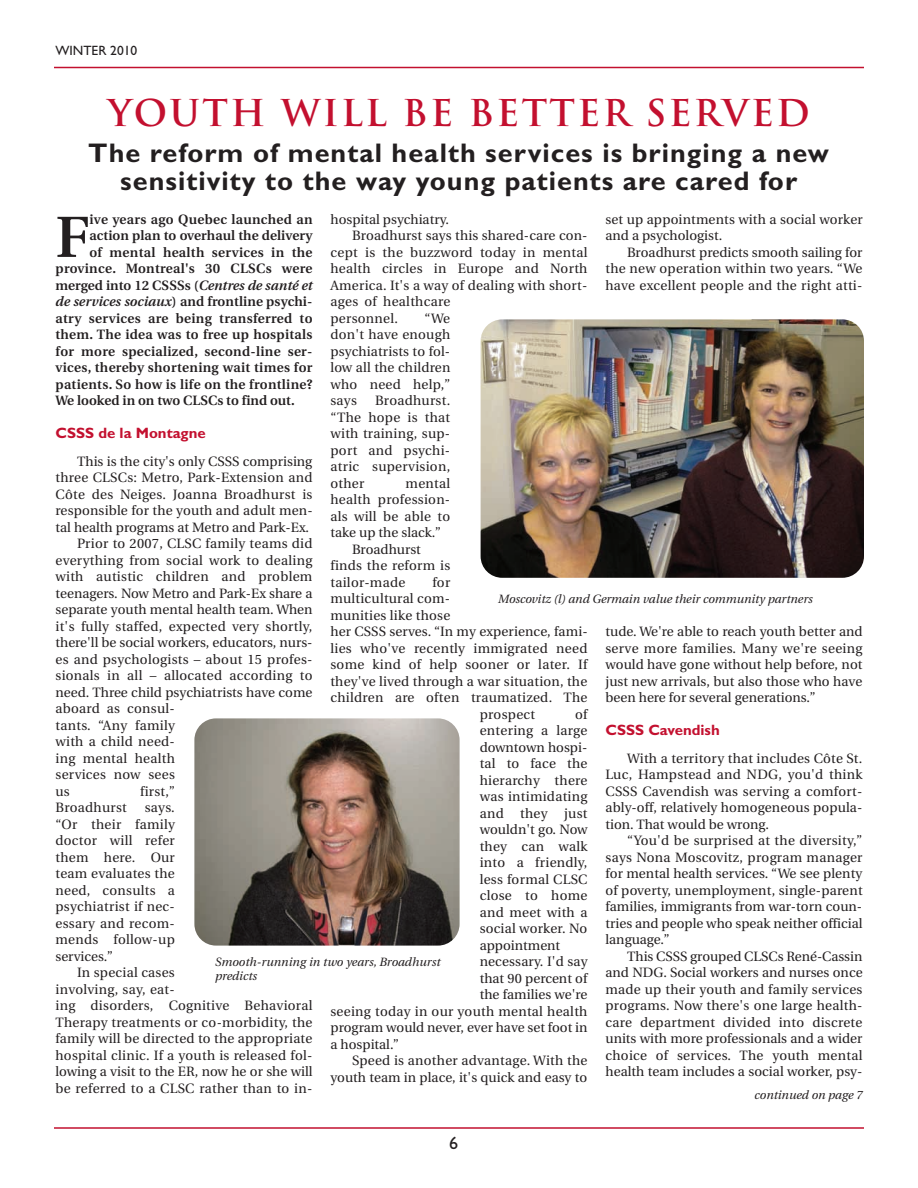
<style>
.page{position:relative;width:918px;height:1188px;background:#fff}
.page>*{position:absolute;margin:0;border:0;box-sizing:border-box;transform-origin:0 0}
.t1{font:600 57.9px "Utopia";color:#231f20}
.t2{font:700 36px "Trajan";letter-spacing:.065em;color:#c3102f}
.t3{font:700 27px/28.5px "Gill Sans";letter-spacing:.04em;color:#231f20;text-align:center}
.t4{font:18px "Gill Sans";color:#231f20}
.t5{font:700 15px "Gill Sans";color:#c3102f}
.t6{font:13.5px/16.5px "Utopia";letter-spacing:.02em;color:#231f20;text-align:justify}
.t7{font:13.5px "Utopia";color:#231f20}
.t8{font:600 13.5px "Utopia";letter-spacing:.02em;color:#231f20}
.t9{font:600 13.5px "Utopia";color:#231f20}
.t10{font:13.5px "Gill Sans";color:#231f20}
.t11{font:italic 12px/13.5px "Utopia";color:#231f20}
.s1{font-style:italic}
</style>
<div class="page">
<hr style="left:54px;top:67px;width:810px;height:1px;background:#c3102f">
<hr style="left:54px;top:1127px;width:810px;height:2px;background:#c3102f">
<img style="left:194px;top:718px;width:266px;height:228px">
<img style="left:481px;top:319px;width:383px;height:259px">
<p class="t10" style="left:56px;top:43px;width:83px">WINTER 2010</p>
<h2 class="t2" style="left:108px;top:92px;width:703px">YOUTH WILL BE BETTER SERVED</h2>
<h3 class="t3" style="left:88px;top:141px;width:742px">The reform of mental health services is bringing a new sensitivity to the way young patients are cared for</h3>
<p class="t6" style="left:605px;top:212px;width:259px">set up appointments with a social worker and a psychologist.</p>
<p class="t6" style="left:605px;top:245px;width:259px;text-indent:22px">Broadhurst predicts smooth sailing for the new operation within two years. “We have excellent people and the right atti-</p>
<p class="t7" style="left:330px;top:214px;width:120px">hospital psychiatry.</p>
<p class="t6" style="left:352px;top:229px;width:237px">Broadhurst says this shared-care con-</p>
<p class="t6" style="left:330px;top:245px;width:258px">cept is the buzzword today in mental</p>
<p class="t6" style="left:330px;top:262px;width:258px">health circles in Europe and North</p>
<p class="t6" style="left:330px;top:278px;width:258px">America. It's a way of dealing with short-</p>
<p class="t6" style="left:330px;top:295px;width:121px">ages of healthcare</p>
<p class="t6" style="left:330px;top:311px;width:69px">personnel.</p>
<h1 class="t1" style="left:56px;top:214px;width:36px">F</h1>
<p class="t8" style="left:89px;top:214px;width:225px">ive years ago Quebec launched an</p>
<p class="t8" style="left:89px;top:230px;width:224px">action plan to overhaul the delivery</p>
<p class="t8" style="left:89px;top:247px;width:225px">of mental health services in the</p>
<p class="t8" style="left:55px;top:263px;width:259px">province. Montreal's 30 CLSCs were</p>
<p class="t9" style="left:55px;top:280px;width:259px">merged into 12 CSSSs (<span class="s1">Centres de santé et</span></p>
<p class="t8" style="left:55px;top:296px;width:259px"><span class="s1">de services sociaux</span>) and frontline psychi-</p>
<p class="t8" style="left:56px;top:313px;width:259px">atry services are being transferred to</p>
<p class="t8" style="left:56px;top:329px;width:259px">them. The idea was to free up hospitals</p>
<p class="t8" style="left:56px;top:346px;width:259px">for more specialized, second-line ser-</p>
<p class="t8" style="left:56px;top:362px;width:259px">vices, thereby shortening wait times for</p>
<p class="t8" style="left:56px;top:379px;width:259px">patients. So how is life on the frontline?</p>
<p class="t9" style="left:56px;top:395px;width:241px">We looked in on two CLSCs to find out.</p>
<p class="t5" style="left:56px;top:428px;width:152px">CSSS de la Montagne</p>
<p class="t7" style="left:77px;top:456px;width:237px">This is the city's only CSSS comprising</p>
<p class="t6" style="left:56px;top:471px;width:258px">three CLSCs: Metro, Park-Extension and</p>
<p class="t6" style="left:56px;top:487px;width:259px">Côte des Neiges. Joanna Broadhurst is</p>
<p class="t6" style="left:56px;top:504px;width:259px">responsible for the youth and adult men-</p>
<p class="t7" style="left:56px;top:522px;width:255px">tal health programs at Metro and Park-Ex.</p>
<p class="t6" style="left:77px;top:536px;width:237px">Prior to 2007, CLSC family teams did</p>
<p class="t6" style="left:56px;top:553px;width:258px">everything from social work to dealing</p>
<p class="t6" style="left:56px;top:569px;width:258px">with autistic children and problem</p>
<p class="t7" style="left:56px;top:588px;width:259px">teenagers. Now Metro and Park-Ex share a</p>
<p class="t7" style="left:56px;top:604px;width:259px">separate youth mental health team. When</p>
<p class="t6" style="left:56px;top:619px;width:258px">it's fully staffed, expected very shortly,</p>
<p class="t7" style="left:56px;top:637px;width:259px">there'll be social workers, educators, nurs-</p>
<p class="t6" style="left:56px;top:652px;width:258px">es and psychologists – about 15 profes-</p>
<p class="t6" style="left:56px;top:668px;width:258px">sionals in all – allocated according to</p>
<p class="t7" style="left:56px;top:687px;width:259px">need. Three child psychiatrists have come</p>
<p class="t6" style="left:56px;top:701px;width:121px">aboard as consul-</p>
<p class="t6" style="left:56px;top:718px;width:121px">tants. “Any family</p>
<p class="t6" style="left:56px;top:734px;width:121px">with a child need-</p>
<p class="t6" style="left:56px;top:751px;width:121px">ing mental health</p>
<p class="t6" style="left:56px;top:767px;width:121px">services now sees</p>
<p class="t6" style="left:56px;top:784px;width:16px">us</p>
<p class="t6" style="left:140px;top:784px;width:36px">first,”</p>
<p class="t6" style="left:56px;top:800px;width:73px">Broadhurst</p>
<p class="t6" style="left:330px;top:311px;width:121px;text-indent:94px">“We don't have enough psychiatrists to fol&shy;low all the children who need help,” says</p>
<p class="t6" style="left:330px;top:394px;width:121px;text-indent:45px">Broadhurst. “The hope is that with training, sup&shy;port and psychi&shy;atric supervision, other</p>
<p class="t6" style="left:406px;top:476px;width:46px">mental</p>
<p class="t6" style="left:330px;top:493px;width:121px">health profession-</p>
<p class="t6" style="left:330px;top:509px;width:121px">als will be able to</p>
<p class="t7" style="left:330px;top:527px;width:112px">take up the slack.”</p>
<p class="t7" style="left:352px;top:544px;width:70px">Broadhurst</p>
<p class="t6" style="left:330px;top:559px;width:121px">finds the reform is</p>
<p class="t6" style="left:330px;top:575px;width:76px">tailor-made</p>
<p class="t6" style="left:432px;top:575px;width:19px">for</p>
<p class="t6" style="left:330px;top:592px;width:121px">multicultural com-</p>
<p class="t6" style="left:330px;top:608px;width:121px">munities like those</p>
<p class="t6" style="left:330px;top:625px;width:259px">her CSSS serves. “In my experience, fami-</p>
<p class="t6" style="left:330px;top:641px;width:258px">lies who've recently immigrated need</p>
<p class="t6" style="left:330px;top:658px;width:258px">some kind of help sooner or later. If</p>
<p class="t6" style="left:330px;top:674px;width:258px">they've lived through a war situation, the</p>
<p class="t6" style="left:330px;top:691px;width:258px">children are often traumatized. The</p>
<p class="t6" style="left:480px;top:707px;width:57px">prospect</p>
<p class="t6" style="left:575px;top:707px;width:14px">of</p>
<p class="t6" style="left:480px;top:723px;width:109px">entering a large</p>
<p class="t7" style="left:480px;top:742px;width:109px">downtown hospi-</p>
<p class="t6" style="left:480px;top:756px;width:109px">tal to face the</p>
<p class="t6" style="left:480px;top:773px;width:109px">hierarchy there</p>
<p class="t6" style="left:480px;top:789px;width:109px">was intimidating</p>
<p class="t6" style="left:480px;top:806px;width:109px">and they just</p>
<p class="t6" style="left:480px;top:822px;width:109px">wouldn't go. Now</p>
<p class="t6" style="left:480px;top:839px;width:109px">they can walk</p>
<p class="t6" style="left:480px;top:855px;width:109px">into a friendly,</p>
<p class="t6" style="left:480px;top:872px;width:109px">less formal CLSC</p>
<p class="t6" style="left:480px;top:888px;width:109px">close to home</p>
<p class="t6" style="left:480px;top:905px;width:109px">and meet with a</p>
<p class="t6" style="left:480px;top:921px;width:109px">social worker. No</p>
<p class="t7" style="left:480px;top:940px;width:82px">appointment</p>
<p class="t6" style="left:480px;top:954px;width:109px">necessary. I'd say</p>
<p class="t7" style="left:480px;top:973px;width:109px">that 90 percent of</p>
<p class="t7" style="left:480px;top:989px;width:109px">the families we're</p>
<p class="t6" style="left:330px;top:1004px;width:258px">seeing today in our youth mental health</p>
<p class="t7" style="left:330px;top:1022px;width:259px">program would never, ever have set foot in</p>
<p class="t7" style="left:330px;top:1039px;width:70px">a hospital.”</p>
<p class="t6" style="left:352px;top:1053px;width:237px">Speed is another advantage. With the</p>
<p class="t7" style="left:330px;top:1072px;width:258px">youth team in place, it's quick and easy to</p>
<p class="t11" style="left:498px;top:593px;width:316px">Moscovitz (l) and Germain value their community partners</p>
<p class="t6" style="left:605px;top:624px;width:259px">tude. We're able to reach youth better and serve more families. Many we're seeing would have gone without help before, not just new arrivals, but also those who have been here for several generations.”</p>
<p class="t5" style="left:606px;top:725px;width:116px">CSSS Cavendish</p>
<p class="t6" style="left:605px;top:751px;width:259px;text-indent:22px">With a territory that includes Côte St.<br>Luc, Hampstead and NDG, you'd think CSSS Cavendish was serving a comfort&shy;ably-off, relatively homogeneous popula&shy;tion. That would be wrong.</p>
<p class="t6" style="left:605px;top:833px;width:259px;text-indent:22px">“You'd be surprised at the diversity,” says Nona Moscovitz, program manager for mental health services. “We see plenty of poverty, unemployment, single-parent families, immigrants from war-torn coun&shy;tries and people who speak neither official language.”</p>
<p class="t6" style="left:605px;top:949px;width:259px;text-indent:22px">This CSSS grouped CLSCs René-Cassin and NDG. Social workers and nurses once made up their youth and family services programs. Now there's one large health&shy;care department divided into discrete units with more professionals and a wider choice of services. The youth mental health team includes a social worker, psy-</p>
<p class="t6" style="left:55px;top:800px;width:121px;text-indent:89px">says. “Or their family doctor will refer them here. Our team evaluates the need, consults a psychiatrist if nec&shy;essary and recom&shy;mends follow-up services.”</p>
<p class="t6" style="left:55px;top:965px;width:259px;text-align:left;text-indent:22px">In special cases<br>involving, say, eat-<br>ing disorders, Cognitive Behavioral Therapy treatments or co-morbidity, the family will be directed to the appropriate hospital clinic. If a youth is released fol&shy;lowing a visit to the ER, now he or she will be referred to a CLSC rather than to in-</p>
<p class="t11" style="left:215px;top:956px;width:227px">Smooth-running in two years, Broadhurst predicts</p>
<p class="t11" style="left:755px;top:1089px;width:109px">continued on page 7</p>
<h3 class="t4" style="left:449px;top:1133px;width:10px">6</h3>
</div>
